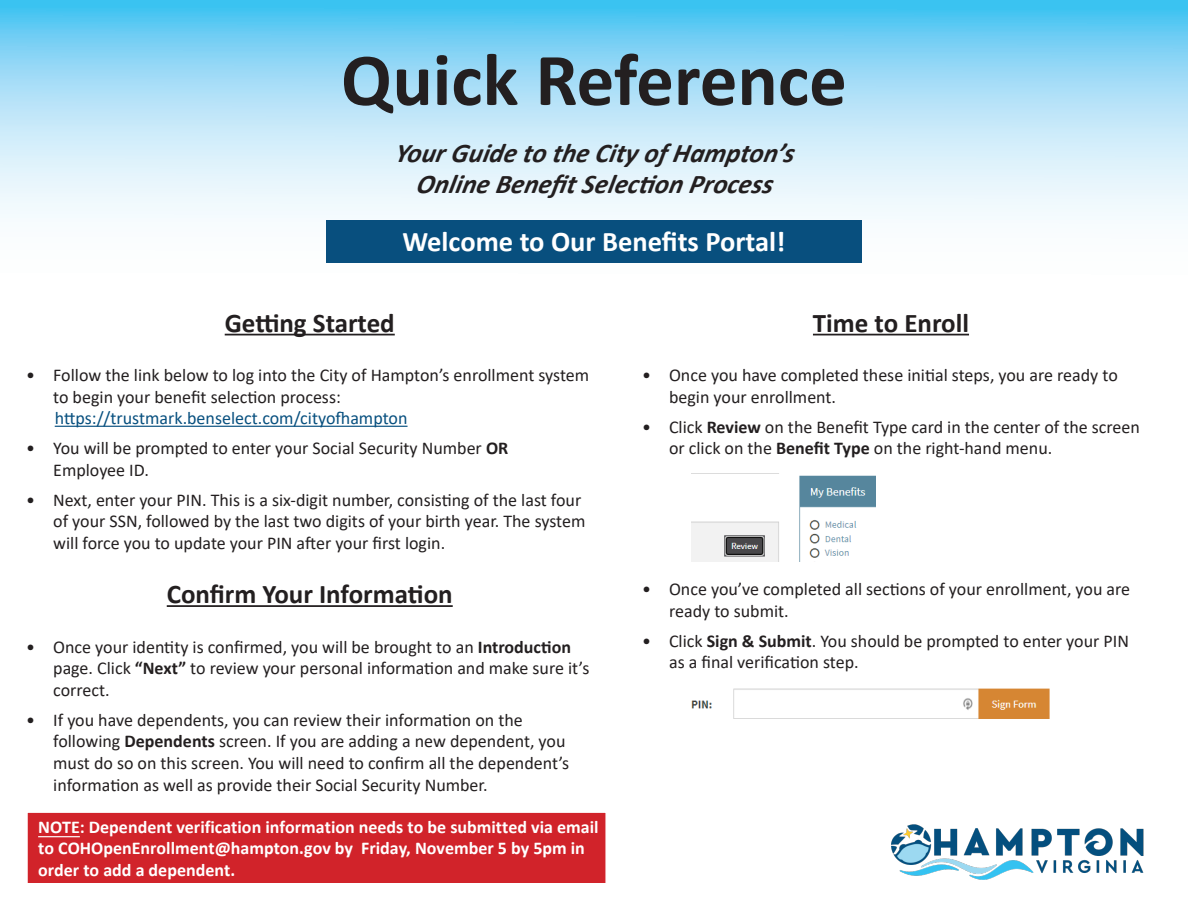
<style>
.page{position:relative;width:1188px;height:918px;background:#fff}
.page>*{position:absolute;margin:0;border:0;box-sizing:border-box;transform-origin:0 0}
.t1{font:700 75px "Calibri";color:#231f20}
.t2{font:700 28.5px "Calibri";color:#fff}
.t3{font:italic 700 27px/31.5px "Calibri";color:#231f20;text-align:center}
.t4{font:700 27px "Calibri";color:#231f20}
.t5{font:18px/21.6px "Calibri";color:#231f20}
.t6{font:700 18px/21.6px "Calibri";color:#fff}
.t7{font:18px "Calibri";color:#08507f}
.s1{font-weight:700}
</style>
<div class="page">
<svg style="left:0;top:0;width:1188px;height:263px"></svg>
<img style="left:891px;top:825px;width:253px;height:55px">
<img style="left:691px;top:688px;width:359px;height:31px">
<img style="left:691px;top:473px;width:185px;height:88px">
<hr style="left:813px;top:334px;width:156px;height:1px;background:#231f20">
<div style="left:326px;top:220px;width:536px;height:42px;background:#084f7e"></div>
<div style="left:26px;top:811px;width:581px;height:74px;background:#d1232a;border:2px solid #fff"></div>
<hr style="left:225px;top:334px;width:170px;height:1px;background:#231f20">
<hr style="left:55px;top:426px;width:353px;height:1px;background:#08507f">
<hr style="left:167px;top:605px;width:286px;height:2px;background:#231f20">
<hr style="left:38px;top:836px;width:42px;height:1px;background:#fff">
<p class="t1" style="left:341px;top:27px;width:507px">Quick Reference</p>
<p class="t3" style="left:395px;top:136px;width:407px">YourGuide to the City of Hamp ton’s<br>Online BenefitSelection Process</p>
<p class="t2" style="left:402px;top:221px;width:385px">Welcome to Our Benefits Portal!</p>
<p class="t4" style="left:225px;top:303px;width:172px">Getting Started</p>
<p class="t5" style="left:53px;top:364px;width:537px;text-indent:-27px">• Follow the link below to log into the City of Hampton’s enrollment system to begin your benefit selection process:</p>
<p class="t7" style="left:55px;top:406px;width:354px">https://trustmark.benselect.com/cityofhampton</p>
<p class="t5" style="left:53px;top:437px;width:457px;text-indent:-27px">• You will be prompted to enter your Social Security Number <span class="s1">OR<br></span>Employee ID.</p>
<p class="t5" style="left:53px;top:489px;width:534px;text-indent:-27px">• Next, enter your PIN. This is a six-digit number, consisting of the last four of your SSN, followed by the last two digits of your birth year. The system will force you to update your PIN after your first login.</p>
<p class="t4" style="left:167px;top:575px;width:287px">Confirm Your Information</p>
<p class="t5" style="left:53px;top:635px;width:538px;text-indent:-27px">• Once your identity is confirmed, you will be brought to an <span class="s1">Introduction </span>page. Click <span class="s1">“Next”</span> to review your personal information and make sure it’s correct.</p>
<p class="t5" style="left:53px;top:709px;width:517px;text-indent:-27px">• If you have dependents, you can review their information on the following <span class="s1">Dependents</span> screen. If you are adding a new dependent, you must do so on this screen. You will need to confirm all the dependent’s information as well as provide their Social Security Number.</p>
<p class="t6" style="left:38px;top:816px;width:562px">NOTE: Dependent verification information needs to be submitted via email to COHOpenEnrollment@hampton.gov by Friday, November 5 by 5pm in order to add a dependent.</p>
<p class="t4" style="left:813px;top:303px;width:158px">Time to Enroll</p>
<p class="t5" style="left:669px;top:364px;width:450px;text-indent:-27px">• Once you have completed these initial steps, you are ready to begin your enrollment.</p>
<p class="t5" style="left:669px;top:415px;width:472px;text-indent:-27px">• Click <span class="s1">Review</span> on the Benefit Type card in the center of the screen or click on the <span class="s1">Benefit Type</span> on the right-hand menu.</p>
<p class="t5" style="left:669px;top:578px;width:463px;text-indent:-27px">• Once you’ve completed all sections of your enrollment, you are ready to submit.</p>
<p class="t5" style="left:669px;top:630px;width:461px;text-indent:-27px">• Click <span class="s1">Sign &amp; Submit</span>. You should be prompted to enter your PIN as a final verification step.</p>
</div>
